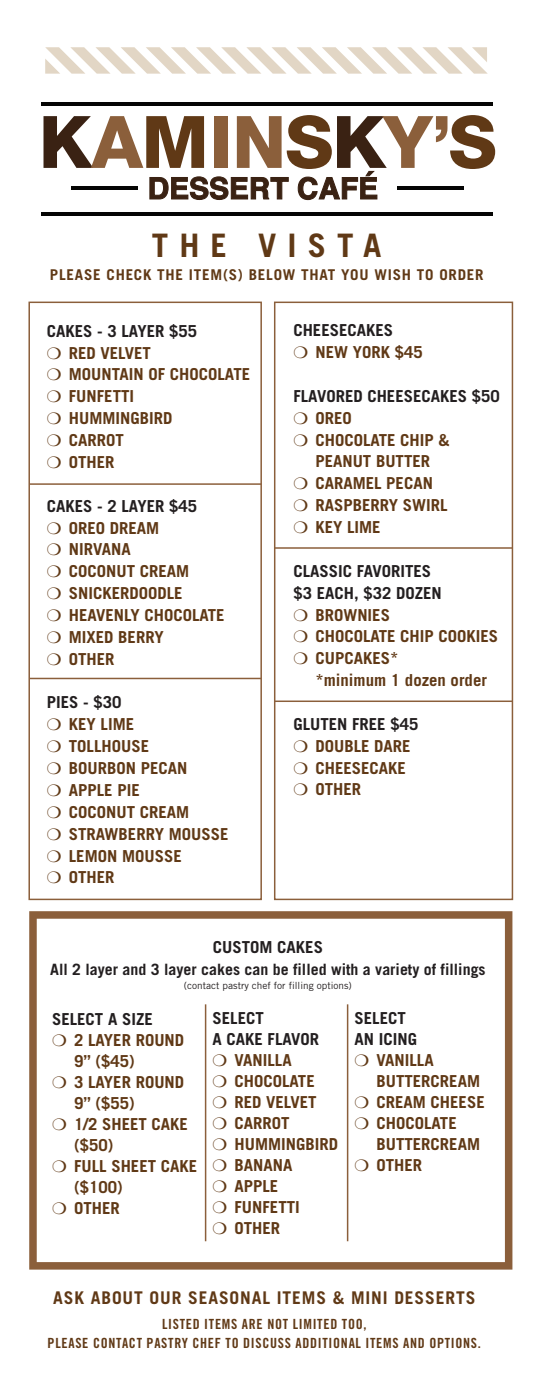
<style>
.page{position:relative;width:536px;height:1386px;background:#fff}
.page>*{position:absolute;margin:0;border:0;box-sizing:border-box;transform-origin:0 0}
.t1{font:700 32.38px "Trade Gothic";letter-spacing:.335em;color:#603916}
.t2{font:700 17.5px "Trade Gothic";letter-spacing:.05em;color:#603916}
.t3{font:700 16.45px/21.9px "Trade Gothic";color:#603916}
.t4{font:700 16.45px/21.9px "Trade Gothic";color:#231f20}
.t5{font:700 15.58px "Trade Gothic";color:#231f20}
.t6{font:700 14.88px "Trade Gothic";letter-spacing:.05em;color:#603916}
.t7{font:14px/19.2px "Trade Gothic Bold Cond Twenty";letter-spacing:.05em;color:#603916;text-align:center}
.t8{font:9.8px "Trade Gothic";color:#231f20}
.s1{color:#231f20}
.s2{color:#603916}
</style>
<div class="page">
<hr style="left:41px;top:102px;width:451px;height:3px;background:#050504">
<hr style="left:41px;top:213px;width:451px;height:3px;background:#050504">
<svg style="left:43px;top:115px;width:452px;height:86px"></svg>
<svg style="left:45px;top:47px;width:442px;height:27px"></svg>
<svg style="left:29px;top:911px;width:483px;height:359px"></svg>
<hr style="left:205px;top:1004px;width:1px;height:237px;background:#8b5f3b">
<hr style="left:347px;top:1004px;width:1px;height:237px;background:#8b5f3b">
<div style="left:28px;top:302px;width:234px;height:598px;border:1px solid #8b5f3b"></div>
<hr style="left:29px;top:678px;width:232px;height:1px;background:#8b5f3b">
<hr style="left:29px;top:483px;width:232px;height:2px;background:#8b5f3b">
<div style="left:274px;top:302px;width:239px;height:598px;border:1px solid #8b5f3b"></div>
<hr style="left:274px;top:701px;width:238px;height:1px;background:#8b5f3b">
<hr style="left:274px;top:547px;width:238px;height:2px;background:#8b5f3b">
<h1 class="t1" style="left:152px;top:225px;width:231px">THE VISTA</h1>
<p class="t6" style="left:50px;top:266px;width:435px">PLEASE CHECK THE ITEM(S) BELOW THAT YOU WISH TO ORDER</p>
<p class="t3" style="left:47px;top:320px;width:205px"><span class="s1">CAKES - 3 LAYER $55<br></span>❍ RED VELVET<br>❍ MOUNTAIN OF CHOCOLATE ❍ FUNFETTI<br>❍ HUMMINGBIRD<br>❍ CARROT<br>❍ OTHER</p>
<p class="t3" style="left:47px;top:495px;width:179px"><span class="s1">CAKES - 2 LAYER $45<br></span>❍ OREO DREAM<br>❍ NIRVANA<br>❍ COCONUT CREAM<br>❍ SNICKERDOODLE<br>❍ HEAVENLY CHOCOLATE ❍ MIXED BERRY<br>❍ OTHER</p>
<p class="t3" style="left:47px;top:691px;width:183px"><span class="s1">PIES - $30<br></span>❍ KEY LIME<br>❍ TOLLHOUSE<br>❍ BOURBON PECAN<br>❍ APPLE PIE<br>❍ COCONUT CREAM<br>❍ STRAWBERRY MOUSSE ❍ LEMON MOUSSE<br>❍ OTHER</p>
<p class="t4" style="left:293px;top:319px;width:131px">CHEESECAKES<br><span class="s2">❍ NEW YORK $45</span></p>
<p class="t4" style="left:293px;top:385px;width:208px">FLAVORED CHEESECAKES $50</p>
<p class="t3" style="left:293px;top:407px;width:60px">❍ OREO</p>
<p class="t3" style="left:293px;top:428px;width:158px">❍ CHOCOLATE CHIP &amp;</p>
<p class="t3" style="left:315px;top:450px;width:116px">PEANUT BUTTER</p>
<p class="t3" style="left:293px;top:472px;width:141px">❍ CARAMEL PECAN</p>
<p class="t3" style="left:293px;top:494px;width:156px">❍ RASPBERRY SWIRL</p>
<p class="t3" style="left:293px;top:516px;width:89px">❍ KEY LIME</p>
<p class="t3" style="left:293px;top:560px;width:206px"><span class="s1">CLASSIC FAVORITES<br>$3 EACH, $32 DOZEN<br></span>❍ BROWNIES<br>❍ CHOCOLATE CHIP COOKIES ❍ CUPCAKES*</p>
<p class="t3" style="left:315px;top:669px;width:173px">*minimum 1 dozen order</p>
<p class="t3" style="left:293px;top:713px;width:126px"><span class="s1">GLUTEN FREE $45 </span>❍ DOUBLE DARE ❍ CHEESECAKE ❍ OTHER</p>
<p class="t4" style="left:213px;top:936px;width:112px">CUSTOM CAKES</p>
<p class="t5" style="left:50px;top:960px;width:437px">All 2 layer and 3 layer cakes can be filled with a variety of fillings</p>
<p class="t8" style="left:184px;top:980px;width:169px">(contact pastry chef for filling options)</p>
<p class="t4" style="left:52px;top:1008px;width:102px">SELECT A SIZE</p>
<p class="t3" style="left:52px;top:1029px;width:134px">❍ 2 LAYER ROUND</p>
<p class="t3" style="left:74px;top:1050px;width:62px">9” ($45)</p>
<p class="t3" style="left:52px;top:1071px;width:134px">❍ 3 LAYER ROUND</p>
<p class="t3" style="left:74px;top:1092px;width:62px">9” ($55)</p>
<p class="t3" style="left:52px;top:1113px;width:137px">❍ 1/2 SHEET CAKE</p>
<p class="t3" style="left:74px;top:1134px;width:41px">($50)</p>
<p class="t3" style="left:52px;top:1155px;width:147px">❍ FULL SHEET CAKE</p>
<p class="t3" style="left:74px;top:1176px;width:50px">($100)</p>
<p class="t3" style="left:52px;top:1197px;width:69px">❍ OTHER</p>
<p class="t3" style="left:212px;top:1008px;width:127px;line-height:21px"><span class="s1">SELECT<br>A CAKE FLAVOR<br></span>❍ VANILLA<br>❍ CHOCOLATE<br>❍ RED VELVET<br>❍ CARROT<br>❍ HUMMINGBIRD ❍ BANANA<br>❍ APPLE<br>❍ FUNFETTI<br>❍ OTHER</p>
<p class="t4" style="left:354px;top:1007px;width:53px">SELECT</p>
<p class="t4" style="left:354px;top:1028px;width:64px">AN ICING</p>
<p class="t3" style="left:354px;top:1049px;width:81px">❍ VANILLA</p>
<p class="t3" style="left:376px;top:1070px;width:105px">BUTTERCREAM</p>
<p class="t3" style="left:354px;top:1091px;width:132px">❍ CREAM CHEESE</p>
<p class="t3" style="left:354px;top:1112px;width:104px">❍ CHOCOLATE</p>
<p class="t3" style="left:376px;top:1133px;width:105px">BUTTERCREAM</p>
<p class="t3" style="left:354px;top:1154px;width:69px">❍ OTHER</p>
<p class="t2" style="left:53px;top:1287px;width:423px">ASK ABOUT OUR SEASONAL ITEMS &amp; MINI DESSERTS</p>
<p class="t7" style="left:48px;top:1314px;width:434px">LISTED ITEMS ARE NOT LIMITED TOO,<br>PLEASE CONTACT PASTRY CHEF TO DISCUSS ADDITIONAL ITEMS AND OPTIONS.</p>
</div>
